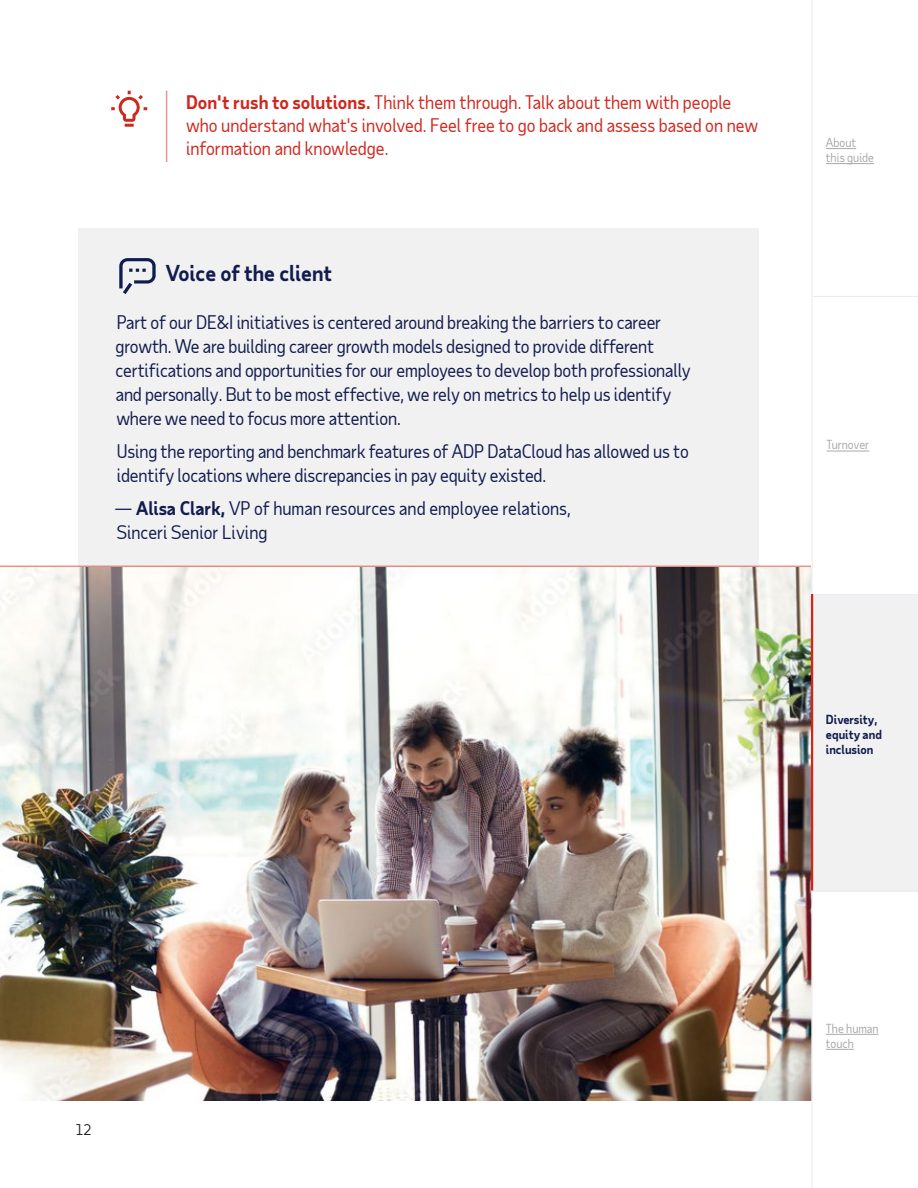
<style>
.page{position:relative;width:918px;height:1188px;background:#fff}
.page>*{position:absolute;margin:0;border:0;box-sizing:border-box;transform-origin:0 0}
.t1{font:700 21px "Taub Sans";color:#111c4e}
.t2{font:18px/24px "Taub Sans";letter-spacing:-.01em;color:#111c4e}
.t3{font:18px/23.2px "Taub Sans";color:#d0271d}
.t4{font:14.25px "Taub Sans";color:#222}
.t5{font:12px/15px "Taub Sans";color:#a8a8ac}
.t6{font:700 12px/15px "Taub Sans";color:#111c4e}
.s1{font-weight:700}
</style>
<div class="page">
<div style="left:78px;top:228px;width:680px;height:339px;background:#f1f1f2"></div>
<svg style="left:119px;top:258px;width:37px;height:36px"></svg>
<img style="left:0;top:567px;width:811px;height:534px">
<hr style="left:0;top:566px;width:811px;height:1px;background:#d0271d">
<div style="left:813px;top:595px;width:105px;height:297px;background:#f1f1f2"></div>
<hr style="left:827px;top:451px;width:42px;height:1px;background:#a8a8ac">
<hr style="left:826px;top:148px;width:30px;height:1px;background:#a8a8ac">
<hr style="left:826px;top:163px;width:48px;height:1px;background:#a8a8ac">
<hr style="left:826px;top:1034px;width:53px;height:1px;background:#a8a8ac">
<svg style="left:826px;top:1049px;width:28px;height:1px"></svg>
<hr style="left:813px;top:594px;width:105px;height:1px;background:#e9ebf4">
<hr style="left:813px;top:891px;width:105px;height:1px;background:#e9ebf4">
<hr style="left:813px;top:296px;width:105px;height:1px;background:#e9ebf4">
<hr style="left:166px;top:91px;width:1px;height:71px;background:#d0271d">
<hr style="left:811px;top:0;width:2px;height:1188px;background:#f1f1f2">
<hr style="left:811px;top:594px;width:2px;height:297px;background:#d0271d">
<svg style="left:111px;top:91px;width:36px;height:36px"></svg>
<p class="t3" style="left:186px;top:90px;width:574px"><span class="s1">Don't rush to solutions.</span> Think them through. Talk about them with people who understand what's involved. Feel free to go back and assess based on new information and knowledge.</p>
<p class="t1" style="left:166px;top:259px;width:168px">Voice of the client</p>
<p class="t2" style="left:116px;top:310px;width:577px">Part of our DE&amp;I initiatives is centered around breaking the barriers to career growth. We are building career growth models designed to provide different certifications and opportunities for our employees to develop both professionally and personally. But to be most effective, we rely on metrics to help us identify where we need to focus more attention.</p>
<p class="t2" style="left:117px;top:438px;width:573px">Using the reporting and benchmark features of ADP DataCloud has allowed us to identify locations where discrepancies in pay equity existed.</p>
<p class="t2" style="left:115px;top:495px;width:458px">— <span class="s1">Alisa Clark,</span> VP of human resources and employee relations,<br>Sinceri Senior Living</p>
<p class="t5" style="left:826px;top:135px;width:50px">About this guide</p>
<p class="t5" style="left:827px;top:437px;width:44px">Turnover</p>
<p class="t6" style="left:826px;top:712px;width:57px">Diversity, equity and inclusion</p>
<p class="t4" style="left:75px;top:1120px;width:17px">12</p>
<p class="t5" style="left:826px;top:1021px;width:54px">The human touch</p>
</div>
